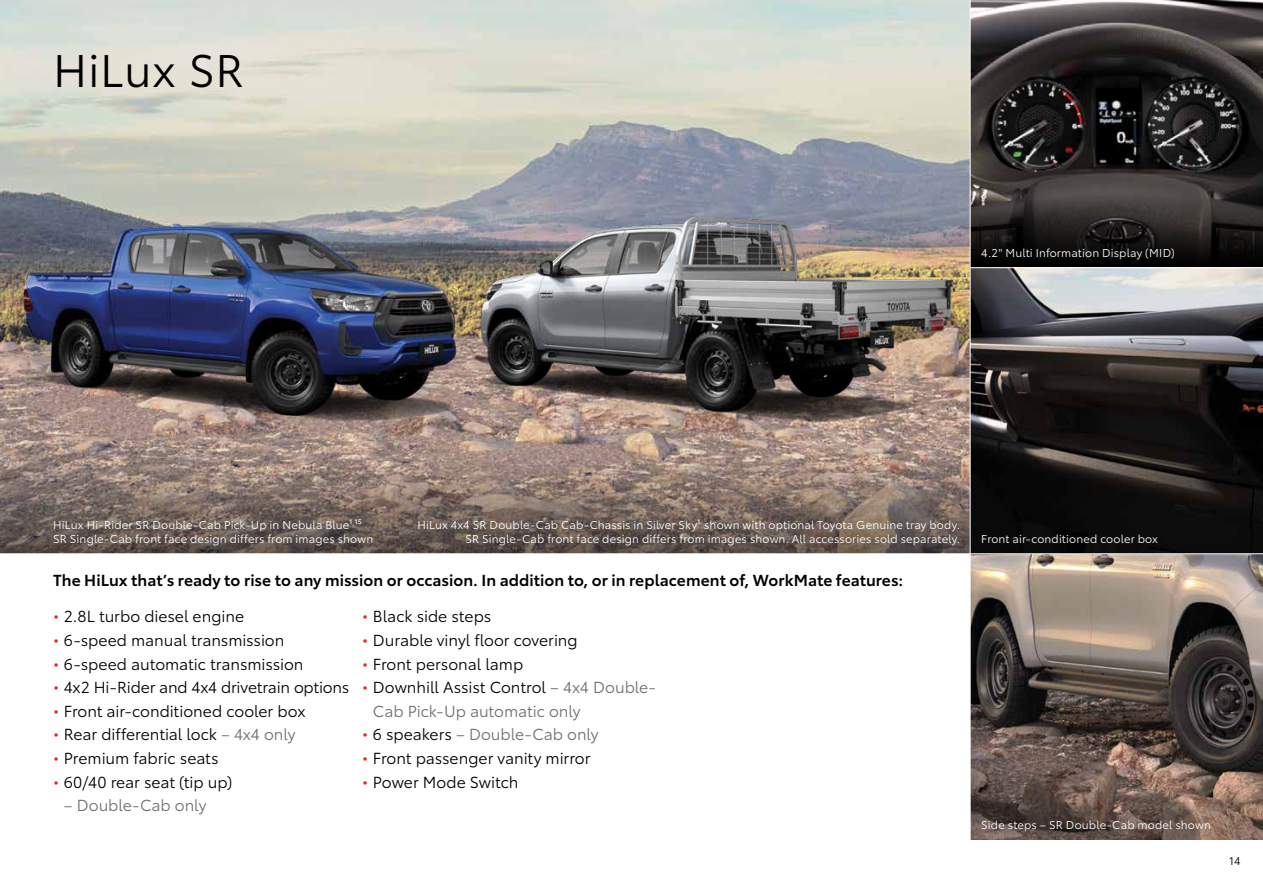
<style>
.page{position:relative;width:1263px;height:893px;background:#fff}
.page>*{position:absolute;margin:0;border:0;box-sizing:border-box;transform-origin:0 0}
.t1{font:45px "Toyota Type";color:#000}
.t2{font:15.75px "Toyota Type";letter-spacing:-.005em;color:#000}
.t3{font:600 15.75px "Toyota Type";letter-spacing:.005em;color:#000}
.t4{font:15.75px/23.5px "Toyota Type";letter-spacing:-.005em;color:#6e6f71}
.t5{font:11.25px/13.5px "Toyota Type";letter-spacing:.01em;color:#fff}
.t6{font:11.25px "Toyota Type";color:#000}
.s1{color:#ed1f30}
.s2{color:#6e6f71}
.s3{color:#000}
</style>
<div class="page">
<img style="left:0;top:0;width:969px;height:457px">
<svg style="left:0;top:457px;width:969px;height:96px;background:#72635c"></svg>
<img style="left:971px;top:0;width:292px;height:195px">
<svg style="left:971px;top:195px;width:292px;height:72px;background:#221f1e"></svg>
<svg style="left:971px;top:554px;width:292px;height:286px;background:#6f6259"></svg>
<svg style="left:971px;top:268px;width:292px;height:285px;background:#3c3a3a"></svg>
<img style="left:0;top:160px;width:382px;height:326px">
<img style="left:382px;top:160px;width:577px;height:326px">
<h1 class="t1" style="left:53px;top:38px;width:192px">HiLux SR</h1>
<p class="t5" style="left:981px;top:245px;width:195px">4.2" Multi Information Display (MID)</p>
<p class="t5" style="left:53px;top:518px;width:322px">HiLux Hi-Rider SR Double-Cab Pick-Up in Nebula Blue¹<sup>,</sup>¹⁵<br>SR Single-Cab front face design differs from images shown</p>
<p class="t5" style="left:417px;top:518px;width:544px;text-align:right">HiLux 4x4 SR Double-Cab Cab-Chassis in Silver Sky¹ shown with optional Toyota Genuine tray body.<br>SR Single-Cab front face design differs from images shown. All accessories sold separately.</p>
<h2 class="t3" style="left:53px;top:568px;width:851px">The HiLux that’s ready to rise to any mission or occasion. In addition to, or in replacement of, WorkMate features:</h2>
<h2 class="t2" style="left:53px;top:605px;width:192px"><span class="s1">•</span> 2.8L turbo diesel engine</h2>
<h2 class="t2" style="left:53px;top:629px;width:233px"><span class="s1">•</span> 6-speed manual transmission</h2>
<h2 class="t2" style="left:53px;top:652px;width:252px"><span class="s1">•</span> 6-speed automatic transmission</h2>
<h2 class="t2" style="left:53px;top:676px;width:298px"><span class="s1">•</span> 4x2 Hi-Rider and 4x4 drivetrain options</h2>
<h2 class="t2" style="left:53px;top:699px;width:254px"><span class="s1">•</span> Front air-conditioned cooler box</h2>
<h2 class="t2" style="left:53px;top:723px;width:244px"><span class="s1">•</span> Rear differential lock <span class="s2">– 4x4 only</span></h2>
<h2 class="t2" style="left:53px;top:747px;width:167px"><span class="s1">•</span> Premium fabric seats</h2>
<h2 class="t2" style="left:53px;top:770px;width:181px"><span class="s1">•</span> 60/40 rear seat (tip up)</h2>
<h2 class="t4" style="left:64px;top:793px;width:144px">– Double-Cab only</h2>
<h2 class="t2" style="left:362px;top:605px;width:131px"><span class="s1">•</span> Black side steps</h2>
<h2 class="t2" style="left:362px;top:629px;width:217px"><span class="s1">•</span> Durable vinyl floor covering</h2>
<h2 class="t2" style="left:362px;top:652px;width:162px"><span class="s1">•</span> Front personal lamp</h2>
<h2 class="t4" style="left:373px;top:675px;width:284px;text-indent:-11px"><span class="s1">•</span> <span class="s3">Downhill Assist Control</span> – 4x4 Double-<br>Cab Pick-Up automatic only</h2>
<h2 class="t4" style="left:362px;top:722px;width:238px"><span class="s1">•</span> <span class="s3">6 speakers</span> – Double-Cab only</h2>
<h2 class="t2" style="left:362px;top:747px;width:230px"><span class="s1">•</span> Front passenger vanity mirror</h2>
<h2 class="t2" style="left:362px;top:770px;width:158px"><span class="s1">•</span> Power Mode Switch</h2>
<p class="t5" style="left:981px;top:531px;width:178px">Front air-conditioned cooler box</p>
<p class="t5" style="left:981px;top:818px;width:231px">Side steps – SR Double-Cab model shown</p>
<p class="t6" style="left:1229px;top:853px;width:13px">14</p>
</div>
